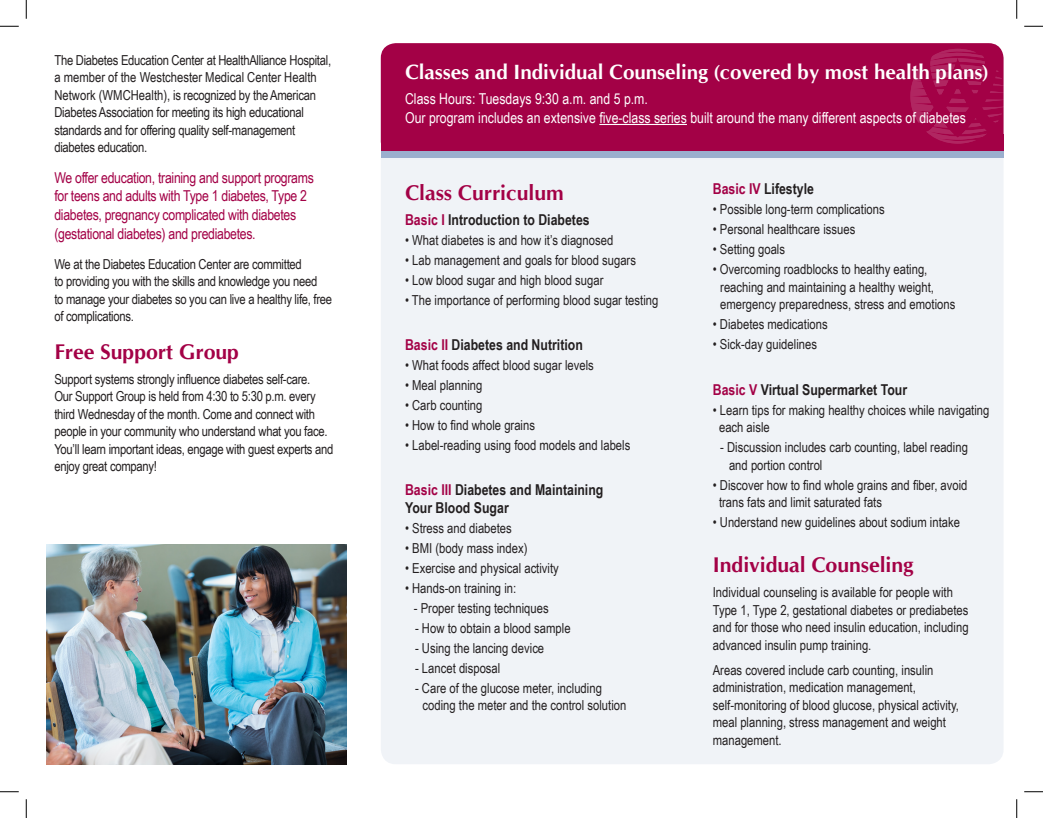
<style>
.page{position:relative;width:1043px;height:818px;background:#fff}
.page>*{position:absolute;margin:0;border:0;box-sizing:border-box;transform-origin:0 0}
.t1{font:700 21.25px "CG Omega";color:#a30146}
.t2{font:700 20.62px "CG Omega";color:#fff}
.t3{font:15px "Arial Narrow";letter-spacing:-.02em;color:#a30146}
.t4{font:700 15px "Arial Narrow";color:#231f20}
.t5{font:15px "Arial Narrow";color:#fff}
.t6{font:13.75px/17.5px "Arial Narrow";color:#231f20}
.t7{font:13.75px/17.5px "Arial Narrow";letter-spacing:-.02em;color:#231f20}
.s1{color:#a30146}
</style>
<div class="page">
<img style="left:46px;top:544px;width:300px;height:220px">
<div style="left:381px;top:144px;width:622px;height:620px;background:#f0f3f7;border-radius:15px"></div>
<div style="left:381px;top:43px;width:622px;height:114px;background:#a30146;border-radius:15px"></div>
<div style="left:381px;top:134px;width:622px;height:20px;background:#a30146"></div>
<div style="left:381px;top:151px;width:622px;height:7px;background:#9bafce"></div>
<hr style="left:599px;top:124px;width:88px;height:1px;background:#fff">
<svg style="left:910px;top:49px;width:94px;height:95px"></svg>
<svg style="left:0;top:25px;width:19px;height:2px"></svg>
<svg style="left:1024px;top:25px;width:18px;height:2px"></svg>
<svg style="left:0;top:791px;width:19px;height:1px"></svg>
<svg style="left:1024px;top:791px;width:18px;height:1px"></svg>
<svg style="left:25px;top:0;width:2px;height:19px"></svg>
<svg style="left:25px;top:799px;width:2px;height:19px"></svg>
<svg style="left:1016px;top:0;width:1px;height:19px"></svg>
<svg style="left:1016px;top:799px;width:1px;height:19px"></svg>
<p class="t7" style="left:54px;top:51px;width:278px">The Diabetes Education Center at HealthAlliance Hospital,</p>
<p class="t6" style="left:54px;top:68px;width:264px">a member of the Westchester Medical Center Health</p>
<p class="t7" style="left:54px;top:86px;width:263px">Network (WMCHealth), is recognized by the American</p>
<p class="t7" style="left:54px;top:103px;width:251px">Diabetes Association for meeting its high educational</p>
<p class="t7" style="left:54px;top:121px;width:242px">standards and for offering quality self-management</p>
<p class="t7" style="left:54px;top:138px;width:94px">diabetes education.</p>
<p class="t3" style="left:54px;top:166px;width:261px">We offer education, training and support programs</p>
<p class="t3" style="left:54px;top:185px;width:254px">for teens and adults with Type 1 diabetes, Type 2</p>
<p class="t3" style="left:54px;top:204px;width:243px">diabetes, pregnancy complicated with diabetes</p>
<p class="t3" style="left:54px;top:222px;width:203px">(gestational diabetes) and prediabetes.</p>
<p class="t7" style="left:54px;top:255px;width:249px">We at the Diabetes Education Center are committed</p>
<p class="t7" style="left:54px;top:272px;width:264px">to providing you with the skills and knowledge you need</p>
<p class="t7" style="left:54px;top:290px;width:279px">to manage your diabetes so you can live a healthy life, free</p>
<p class="t7" style="left:54px;top:307px;width:81px">of complications.</p>
<p class="t1" style="left:54px;top:338px;width:186px">Free Support Group</p>
<p class="t7" style="left:54px;top:370px;width:257px">Support systems strongly influence diabetes self-care.</p>
<p class="t7" style="left:54px;top:387px;width:263px">Our Support Group is held from 4:30 to 5:30 p.m. every</p>
<p class="t7" style="left:54px;top:405px;width:275px">third Wednesday of the month. Come and connect with people in your community who understand what you face.</p>
<p class="t7" style="left:54px;top:440px;width:280px">You’ll learn important ideas, engage with guest experts and enjoy great company!</p>
<p class="t2" style="left:405px;top:59px;width:584px">Classes and Individual Counseling (covered by most health plans)</p>
<p class="t5" style="left:405px;top:88px;width:244px">Class Hours: Tuesdays 9:30 a.m. and 5 p.m.</p>
<p class="t5" style="left:405px;top:107px;width:562px">Our program includes an extensive five-class series built around the many different aspects of diabetes</p>
<p class="t1" style="left:405px;top:179px;width:160px">Class Curriculum</p>
<p class="t4" style="left:405px;top:208px;width:186px"><span class="s1">Basic I</span> Introduction to Diabetes</p>
<p class="t6" style="left:405px;top:231px;width:210px">• What diabetes is and how it’s diagnosed</p>
<p class="t6" style="left:405px;top:251px;width:232px">• Lab management and goals for blood sugars</p>
<p class="t6" style="left:405px;top:271px;width:200px">• Low blood sugar and high blood sugar</p>
<p class="t6" style="left:405px;top:291px;width:255px">• The importance of performing blood sugar testing</p>
<p class="t4" style="left:405px;top:333px;width:179px"><span class="s1">Basic II</span> Diabetes and Nutrition</p>
<p class="t6" style="left:405px;top:356px;width:190px">• What foods affect blood sugar levels</p>
<p class="t6" style="left:405px;top:376px;width:79px">• Meal planning</p>
<p class="t6" style="left:405px;top:396px;width:79px">• Carb counting</p>
<p class="t6" style="left:405px;top:416px;width:131px">• How to find whole grains</p>
<p class="t6" style="left:405px;top:436px;width:227px">• Label-reading using food models and labels</p>
<p class="t4" style="left:405px;top:478px;width:200px"><span class="s1">Basic III</span> Diabetes and Maintaining</p>
<p class="t4" style="left:405px;top:496px;width:105px">Your Blood Sugar</p>
<p class="t6" style="left:405px;top:518px;width:108px">• Stress and diabetes</p>
<p class="t6" style="left:405px;top:538px;width:124px">• BMI (body mass index)</p>
<p class="t6" style="left:405px;top:558px;width:155px">• Exercise and physical activity</p>
<p class="t6" style="left:405px;top:578px;width:113px">• Hands-on training in:</p>
<p class="t6" style="left:414px;top:598px;width:136px">- Proper testing techniques</p>
<p class="t6" style="left:415px;top:618px;width:157px">- How to obtain a blood sample</p>
<p class="t6" style="left:415px;top:638px;width:131px">- Using the lancing device</p>
<p class="t6" style="left:415px;top:658px;width:87px">- Lancet disposal</p>
<p class="t6" style="left:415px;top:678px;width:188px">- Care of the glucose meter, including</p>
<p class="t6" style="left:422px;top:696px;width:205px">coding the meter and the control solution</p>
<p class="t4" style="left:712px;top:178px;width:103px"><span class="s1">Basic IV</span> Lifestyle</p>
<p class="t6" style="left:712px;top:200px;width:173px">• Possible long-term complications</p>
<p class="t6" style="left:712px;top:220px;width:144px">• Personal healthcare issues</p>
<p class="t6" style="left:712px;top:240px;width:74px">• Setting goals</p>
<p class="t6" style="left:712px;top:260px;width:216px">• Overcoming roadblocks to healthy eating,</p>
<p class="t6" style="left:720px;top:278px;width:215px">reaching and maintaining a healthy weight,</p>
<p class="t6" style="left:720px;top:295px;width:237px">emergency preparedness, stress and emotions</p>
<p class="t6" style="left:712px;top:315px;width:116px">• Diabetes medications</p>
<p class="t6" style="left:712px;top:335px;width:106px">• Sick-day guidelines</p>
<p class="t4" style="left:712px;top:378px;width:196px"><span class="s1">Basic V</span> Virtual Supermarket Tour</p>
<p class="t6" style="left:712px;top:400px;width:278px">• Learn tips for making healthy choices while navigating</p>
<p class="t6" style="left:719px;top:418px;width:52px">each aisle</p>
<p class="t6" style="left:720px;top:438px;width:249px">- Discussion includes carb counting, label reading</p>
<p class="t6" style="left:729px;top:455px;width:95px">and portion control</p>
<p class="t6" style="left:719px;top:475px;width:250px;text-indent:-6px">• Discover how to find whole grains and fiber, avoid trans fats and limit saturated fats</p>
<p class="t6" style="left:712px;top:513px;width:249px">• Understand new guidelines about sodium intake</p>
<p class="t1" style="left:712px;top:551px;width:202px">Individual Counseling</p>
<p class="t6" style="left:712px;top:583px;width:242px">Individual counseling is available for people with</p>
<p class="t6" style="left:712px;top:600px;width:257px">Type 1, Type 2, gestational diabetes or prediabetes</p>
<p class="t6" style="left:712px;top:618px;width:257px">and for those who need insulin education, including advanced insulin pump training.</p>
<p class="t6" style="left:712px;top:660px;width:222px">Areas covered include carb counting, insulin</p>
<p class="t6" style="left:712px;top:678px;width:205px">administration, medication management,</p>
<p class="t6" style="left:712px;top:695px;width:248px">self-monitoring of blood glucose, physical activity,</p>
<p class="t6" style="left:712px;top:713px;width:235px">meal planning, stress management and weight</p>
<p class="t6" style="left:712px;top:730px;width:70px">management.</p>
</div>
